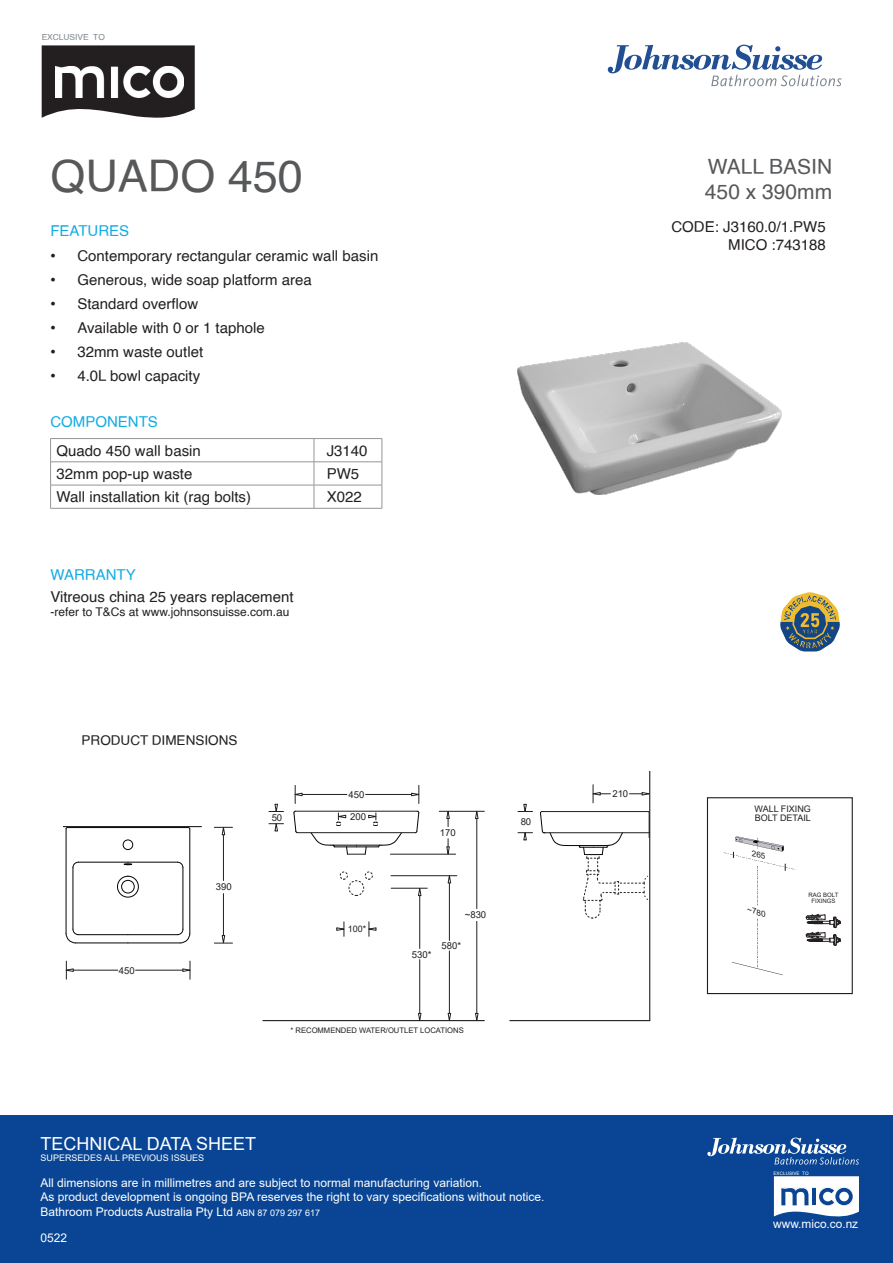
<style>
.page{position:relative;width:893px;height:1263px;background:#fff}
.page>*{position:absolute;margin:0;border:0;box-sizing:border-box;transform-origin:0 0}
.t1{font:45px "Helvetica";color:#57585a}
.t2{font:21px "Helvetica";color:#57585a}
.t3{font:18px "Arial";color:#fff}
.t4{font:15px "Helvetica";color:#231f20}
.t5{font:15px "Helvetica";color:#13ace2}
.t6{font:13.5px "Helvetica";color:#231f20}
.t7{font:12px "Arial";color:#fff}
.t8{font:12px "Helvetica";color:#231f20}
.t9{font:11.85px "Arial";color:#fff}
.t10{font:9.6px "Arial";color:#231f20}
.t11{font:9px "Arial";color:#fff}
.t12{font:9px/9px "Arial";color:#231f20}
.t13{font:8.4px "Helvetica";color:#7c868f}
.t14{font:italic 7.95px "Arial";color:#231f20;scale:1.07 1}
.t15{font:7.65px "Arial";color:#231f20}
.t16{font:6px/6px "Arial";color:#231f20;text-align:center}
.t17{font:4.65px "Helvetica";color:#fff}
.s1{font-family:"Arial"}
.s2{font-size:9px}
</style>
<div class="page">
<div style="left:0;top:1115px;width:893px;height:148px;background:#094594"></div>
<svg style="left:707px;top:1137px;width:152px;height:27px"></svg>
<svg style="left:608px;top:45px;width:234px;height:41px"></svg>
<svg style="left:42px;top:45px;width:153px;height:73px;background:#3b3839"></svg>
<img style="left:55px;top:66px;width:128px;height:32px">
<svg style="left:774px;top:1176px;width:85px;height:41px"></svg>
<svg style="left:780px;top:592px;width:60px;height:59px"></svg>
<img style="left:517px;top:343px;width:264px;height:151px">
<hr style="left:50px;top:438px;width:264px;height:1px;background:#939598">
<hr style="left:314px;top:438px;width:68px;height:1px;background:#939598">
<hr style="left:50px;top:462px;width:264px;height:1px;background:#939598">
<hr style="left:314px;top:462px;width:68px;height:1px;background:#939598">
<hr style="left:50px;top:485px;width:264px;height:1px;background:#939598">
<svg style="left:50px;top:439px;width:1px;height:69px"></svg>
<hr style="left:314px;top:485px;width:68px;height:1px;background:#939598">
<svg style="left:314px;top:439px;width:1px;height:69px"></svg>
<svg style="left:382px;top:439px;width:1px;height:69px"></svg>
<hr style="left:50px;top:508px;width:264px;height:1px;background:#939598">
<hr style="left:314px;top:508px;width:68px;height:1px;background:#939598">
<div style="left:349px;top:880px;width:15px;height:16px;border:1px dashed #231f20;border-radius:50%"></div>
<div style="left:365px;top:872px;width:8px;height:7px;border:1px dashed #231f20;border-radius:50%"></div>
<div style="left:340px;top:872px;width:8px;height:7px;border:1px dashed #231f20;border-radius:50%"></div>
<hr style="left:439px;top:811px;width:45px;height:1px;background:#231f20">
<hr style="left:390px;top:854px;width:66px;height:1px;background:#231f20">
<hr style="left:476px;top:815px;width:1px;height:93px;background:#231f20">
<hr style="left:476px;top:921px;width:1px;height:96px;background:#231f20">
<hr style="left:391px;top:875px;width:66px;height:1px;background:#231f20">
<hr style="left:449px;top:879px;width:1px;height:61px;background:#231f20">
<hr style="left:449px;top:951px;width:1px;height:66px;background:#231f20">
<hr style="left:391px;top:888px;width:36px;height:1px;background:#231f20">
<hr style="left:419px;top:892px;width:1px;height:56px;background:#231f20">
<hr style="left:419px;top:959px;width:1px;height:56px;background:#231f20">
<hr style="left:301px;top:794px;width:46px;height:1px;background:#231f20">
<hr style="left:366px;top:794px;width:47px;height:1px;background:#231f20">
<svg style="left:540px;top:811px;width:109px;height:107px"></svg>
<hr style="left:510px;top:1020px;width:140px;height:1px;background:#231f20">
<hr style="left:649px;top:772px;width:1px;height:248px;background:#231f20">
<svg style="left:293px;top:810px;width:5px;height:23px"></svg>
<svg style="left:415px;top:810px;width:4px;height:23px"></svg>
<svg style="left:310px;top:833px;width:92px;height:22px"></svg>
<hr style="left:544px;top:832px;width:106px;height:1px;background:#231f20">
<hr style="left:295px;top:811px;width:122px;height:1px;background:#231f20">
<hr style="left:297px;top:832px;width:118px;height:1px;background:#231f20">
<svg style="left:295px;top:785px;width:7px;height:18px"></svg>
<svg style="left:411px;top:785px;width:9px;height:18px"></svg>
<svg style="left:336px;top:813px;width:10px;height:13px"></svg>
<svg style="left:368px;top:813px;width:10px;height:13px"></svg>
<svg style="left:593px;top:785px;width:17px;height:18px"></svg>
<svg style="left:629px;top:792px;width:21px;height:3px"></svg>
<svg style="left:446px;top:811px;width:4px;height:16px"></svg>
<svg style="left:446px;top:839px;width:4px;height:15px"></svg>
<svg style="left:475px;top:811px;width:3px;height:8px"></svg>
<svg style="left:475px;top:1013px;width:3px;height:7px"></svg>
<svg style="left:448px;top:1013px;width:3px;height:7px"></svg>
<svg style="left:418px;top:1013px;width:3px;height:7px"></svg>
<svg style="left:448px;top:875px;width:3px;height:8px"></svg>
<svg style="left:418px;top:888px;width:3px;height:8px"></svg>
<svg style="left:368px;top:922px;width:8px;height:14px"></svg>
<svg style="left:336px;top:922px;width:9px;height:14px"></svg>
<svg style="left:269px;top:823px;width:14px;height:8px"></svg>
<svg style="left:269px;top:804px;width:14px;height:8px"></svg>
<svg style="left:518px;top:832px;width:14px;height:8px"></svg>
<svg style="left:518px;top:804px;width:14px;height:8px"></svg>
<hr style="left:263px;top:1020px;width:221px;height:1px;background:#231f20">
<hr style="left:72px;top:970px;width:46px;height:1px;background:#231f20">
<hr style="left:136px;top:970px;width:49px;height:1px;background:#231f20">
<hr style="left:67px;top:827px;width:61px;height:1px;background:#040504">
<hr style="left:73px;top:868px;width:1px;height:61px;background:#040504">
<div style="left:123px;top:840px;width:10px;height:10px;border:1px solid #040504;border-radius:50%"></div>
<svg style="left:73px;top:862px;width:5px;height:6px"></svg>
<hr style="left:128px;top:827px;width:60px;height:1px;background:#040504">
<hr style="left:183px;top:868px;width:1px;height:61px;background:#040504">
<svg style="left:177px;top:862px;width:6px;height:6px"></svg>
<svg style="left:65px;top:929px;width:14px;height:14px"></svg>
<hr style="left:66px;top:829px;width:1px;height:104px;background:#040504">
<hr style="left:78px;top:934px;width:50px;height:1px;background:#040504">
<hr style="left:76px;top:942px;width:52px;height:1px;background:#040504">
<hr style="left:78px;top:862px;width:50px;height:1px;background:#040504">
<div style="left:121px;top:880px;width:14px;height:13px;border:1px solid #040504;border-radius:50%"></div>
<div style="left:117px;top:876px;width:22px;height:21px;border:1px solid #040504;border-radius:50%"></div>
<svg style="left:177px;top:929px;width:13px;height:14px"></svg>
<hr style="left:189px;top:829px;width:1px;height:104px;background:#040504">
<hr style="left:128px;top:934px;width:49px;height:1px;background:#040504">
<hr style="left:128px;top:942px;width:52px;height:1px;background:#040504">
<hr style="left:128px;top:862px;width:49px;height:1px;background:#040504">
<hr style="left:64px;top:826px;width:137px;height:1px;background:#040504">
<hr style="left:223px;top:893px;width:1px;height:44px;background:#231f20">
<hr style="left:223px;top:833px;width:1px;height:47px;background:#231f20">
<svg style="left:214px;top:827px;width:18px;height:8px"></svg>
<svg style="left:214px;top:935px;width:18px;height:9px"></svg>
<svg style="left:66px;top:961px;width:8px;height:18px"></svg>
<svg style="left:182px;top:961px;width:9px;height:18px"></svg>
<svg style="left:806px;top:914px;width:35px;height:32px"></svg>
<svg style="left:732px;top:919px;width:51px;height:56px"></svg>
<div style="left:707px;top:797px;width:146px;height:197px;border:1px solid #231f20"></div>
<svg style="left:724px;top:836px;width:71px;height:69px"></svg>
<p class="t13" style="left:42px;top:31px;width:65px">EXCLUSIVE TO</p>
<p class="t1" style="left:50px;top:142px;width:254px">QUADO 450</p>
<p class="t2" style="left:708px;top:150px;width:126px">WALL BASIN</p>
<p class="t2" style="left:705px;top:176px;width:129px">450 x 390mm</p>
<p class="t5" style="left:50px;top:219px;width:80px">FEATURES</p>
<p class="t4" style="left:50px;top:244px;width:329px"><span class="s1">•</span> Contemporary rectangular ceramic wall basin</p>
<p class="t4" style="left:50px;top:268px;width:263px"><span class="s1">•</span> Generous, wide soap platform area</p>
<p class="t4" style="left:50px;top:292px;width:149px"><span class="s1">•</span> Standard overflow</p>
<p class="t4" style="left:50px;top:316px;width:216px"><span class="s1">•</span> Available with 0 or 1 taphole</p>
<p class="t4" style="left:50px;top:340px;width:154px"><span class="s1">•</span> 32mm waste outlet</p>
<p class="t4" style="left:50px;top:364px;width:151px"><span class="s1">•</span> 4.0L bowl capacity</p>
<p class="t5" style="left:50px;top:411px;width:109px">COMPONENTS</p>
<p class="t4" style="left:57px;top:439px;width:146px">Quado 450 wall basin</p>
<p class="t4" style="left:327px;top:439px;width:42px">J3140</p>
<p class="t4" style="left:57px;top:462px;width:137px">32mm pop-up waste</p>
<p class="t4" style="left:327px;top:462px;width:34px">PW5</p>
<p class="t4" style="left:57px;top:485px;width:196px">Wall installation kit (rag bolts)</p>
<p class="t4" style="left:327px;top:485px;width:37px">X022</p>
<p class="t5" style="left:50px;top:563px;width:87px">WARRANTY</p>
<p class="t4" style="left:50px;top:585px;width:245px">Vitreous china 25 years replacement</p>
<p class="t8" style="left:50px;top:603px;width:241px">-refer to T&amp;Cs at www.johnsonsuisse.com.au</p>
<p class="t4" style="left:671px;top:216px;width:156px">CODE: J3160.0/1.PW5</p>
<p class="t4" style="left:728px;top:234px;width:99px">MICO :743188</p>
<p class="t6" style="left:82px;top:730px;width:157px">PRODUCT DIMENSIONS</p>
<p class="t10" style="left:119px;top:963px;width:17px">450</p>
<p class="t10" style="left:216px;top:880px;width:17px">390</p>
<p class="t10" style="left:349px;top:788px;width:17px">450</p>
<p class="t10" style="left:612px;top:787px;width:17px">210</p>
<p class="t10" style="left:272px;top:811px;width:12px">50</p>
<p class="t10" style="left:350px;top:810px;width:17px">200</p>
<p class="t12" style="left:348px;top:924px;width:20px">100*</p>
<p class="t10" style="left:440px;top:826px;width:17px">170</p>
<p class="t10" style="left:412px;top:948px;width:21px">530*</p>
<p class="t10" style="left:465px;top:908px;width:23px">~830</p>
<p class="t10" style="left:441px;top:939px;width:21px">580*</p>
<p class="t15" style="left:290px;top:1025px;width:175px">* RECOMMENDED WATER/OUTLET LOCATIONS</p>
<p class="t10" style="left:521px;top:815px;width:12px">80</p>
<p class="t3" style="left:40px;top:1131px;width:217px">TECHNICAL DATA SHEET</p>
<p class="t11" style="left:40px;top:1151px;width:165px">SUPERSEDES ALL PREVIOUS ISSUES</p>
<p class="t7" style="left:40px;top:1174px;width:443px">All dimensions are in millimetres and are subject to normal manufacturing variation.</p>
<p class="t7" style="left:40px;top:1189px;width:506px">As product development is ongoing BPA reserves the right to vary specifications without notice.</p>
<p class="t7" style="left:40px;top:1203px;width:281px">Bathroom Products Australia Pty Ltd <span class="s2">ABN 87 079 297 617</span></p>
<p class="t7" style="left:40px;top:1230px;width:28px">0522</p>
<p class="t12" style="left:754px;top:804px;width:58px">WALL FIXING<br>BOLT DETAIL</p>
<p class="t14" style="left:749px;top:904px;width:19px;rotate:15deg">~780</p>
<p class="t16" style="left:808px;top:892px;width:31px">RAG BOLT<br>FIXINGS</p>
<p class="t17" style="left:773px;top:1170px;width:37px">EXCLUSIVE TO</p>
<p class="t9" style="left:773px;top:1216px;width:86px">www.mico.co.nz</p>
</div>
